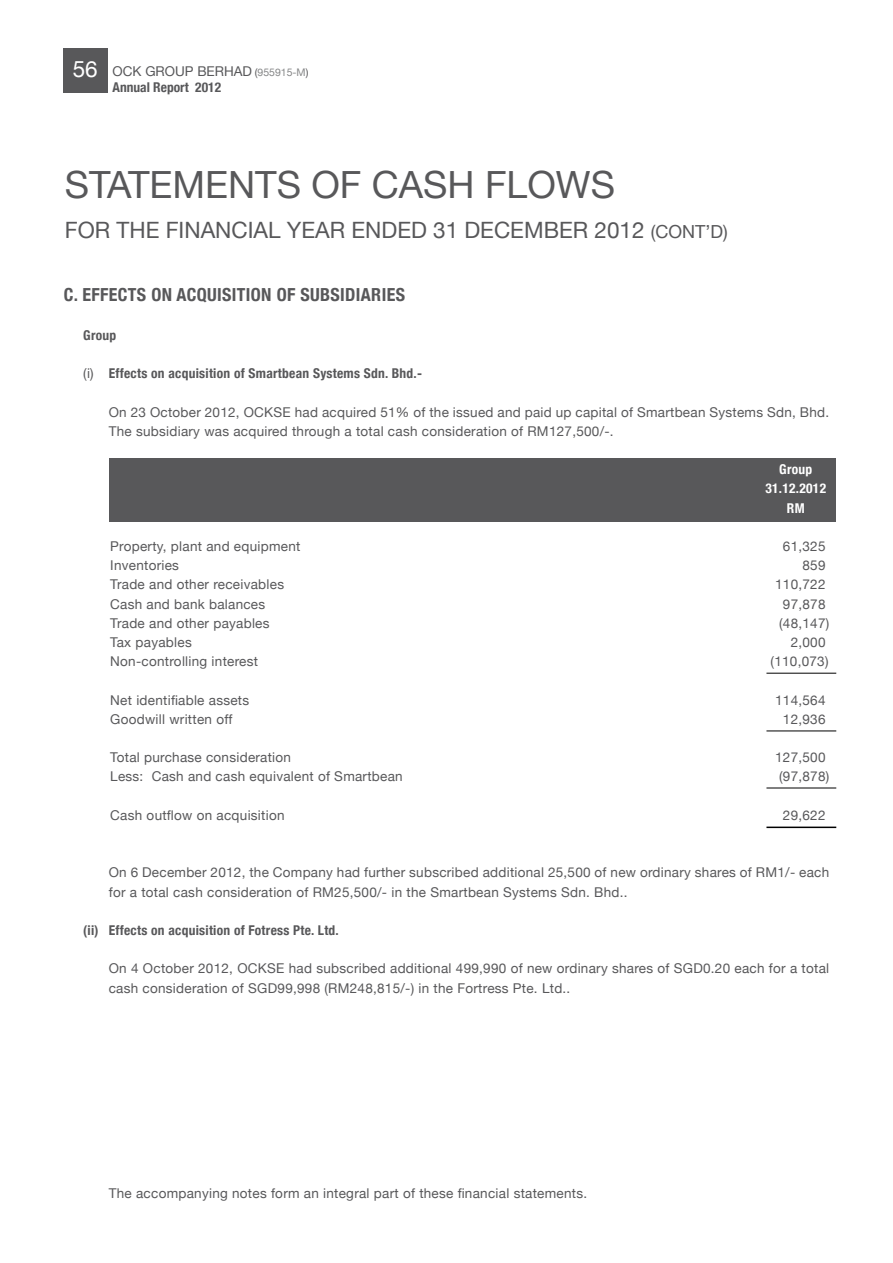
<style>
.page{position:relative;width:893px;height:1263px;background:#fff}
.page>*{position:absolute;margin:0;border:0;box-sizing:border-box;transform-origin:0 0}
.t1{font:37.5px "Helvetica Neue";color:#58585a}
.t2{font:22.5px "Helvetica Neue";color:#58585a}
.t3{font:22.5px "Helvetica Neue";color:#fff}
.t4{font:700 condensed 18px "Helvetica Neue";letter-spacing:.02em;color:#58585a}
.t5{font:18px "Helvetica Neue";color:#58585a}
.t6{font:13.5px/19.2px "Helvetica Neue";letter-spacing:.02em;color:#58585a}
.t7{font:700 condensed 13.5px "Helvetica Neue";letter-spacing:.02em;color:#58585a}
.t8{font:700 condensed 13.5px/16.2px "Helvetica Neue";color:#58585a}
.t9{font:700 condensed 13.5px/19.2px "Helvetica Neue";letter-spacing:.02em;color:#fff;text-align:center}
.s1{font-weight:400;font-stretch:normal}
.s2{font-weight:400;font-stretch:normal;font-size:10.5px}
.s3{font-weight:400;font-stretch:normal;font-size:10.5px;color:#878889}
.s4{font-size:18px}
</style>
<div class="page">
<div style="left:109px;top:458px;width:727px;height:64px;background:#58585a"></div>
<hr style="left:766px;top:673px;width:70px;height:1px;background:#000">
<hr style="left:766px;top:731px;width:70px;height:1px;background:#000">
<hr style="left:766px;top:788px;width:70px;height:1px;background:#000">
<hr style="left:766px;top:826px;width:70px;height:2px;background:#000">
<div style="left:63px;top:48px;width:45px;height:45px;background:#58585a"></div>
<h2 class="t3" style="left:73px;top:56px;width:27px">56</h2>
<p class="t8" style="left:113px;top:62px;width:197px"><span class="s1">OCK GROUP BERHAD</span> <span class="s2">(</span><span class="s3">955915-M</span><span class="s2">)<br></span>Annual Report 2012</p>
<h1 class="t1" style="left:65px;top:162px;width:552px">STATEMENTS OF CASH FLOWS</h1>
<h2 class="t2" style="left:65px;top:217px;width:604px">FOR THE FINANCIAL YEAR ENDED 31 DECEMBER 2012 <span class="s4">(cont</span></h2>
<h3 class="t5" style="left:705px;top:221px;width:24px">’d)</h3>
<h3 class="t4" style="left:64px;top:284px;width:82px">C. EFFECTSON</h3>
<h3 class="t4" style="left:176px;top:284px;width:79px">ACQUISITIONO</h3>
<h3 class="t4" style="left:287px;top:284px;width:119px">F SUBSI DIARIES</h3>
<p class="t7" style="left:83px;top:327px;width:35px">Group</p>
<p class="t7" style="left:83px;top:365px;width:340px"><span class="s1">(i)</span> Effects on acquisition of Smartbean Systems Sdn. Bhd.-</p>
<p class="t6" style="left:109px;top:402px;width:722px">On 23 October 2012, OCKSE had acquired 51% of the issued and paid up capital of Smartbean Systems Sdn, Bhd.<br>The subsidiary was acquired through a total cash consideration of RM127,500/-.</p>
<p class="t9" style="left:765px;top:460px;width:62px">Group<br>31.12.2012<br>RM</p>
<p class="t6" style="left:110px;top:536px;width:192px">Property, plant and equipment</p>
<p class="t6" style="left:783px;top:536px;width:44px">61,325</p>
<p class="t6" style="left:110px;top:556px;width:70px">Inventories</p>
<p class="t6" style="left:802px;top:556px;width:25px">859</p>
<p class="t6" style="left:110px;top:575px;width:175px">Trade and other receivables</p>
<p class="t6" style="left:775px;top:575px;width:52px">110,722</p>
<p class="t6" style="left:110px;top:594px;width:156px">Cash and bank balances</p>
<p class="t6" style="left:783px;top:594px;width:44px">97,878</p>
<p class="t6" style="left:110px;top:613px;width:161px">Trade and other payables</p>
<p class="t6" style="left:779px;top:613px;width:52px">(48,147)</p>
<p class="t6" style="left:110px;top:632px;width:83px">Tax payables</p>
<p class="t6" style="left:791px;top:632px;width:36px">2,000</p>
<p class="t6" style="left:110px;top:652px;width:149px">Non-controlling interest</p>
<p class="t6" style="left:771px;top:652px;width:59px">(110,073)</p>
<p class="t6" style="left:110px;top:690px;width:140px">Net identifiable assets</p>
<p class="t6" style="left:775px;top:690px;width:52px">114,564</p>
<p class="t6" style="left:110px;top:709px;width:124px">Goodwill written off</p>
<p class="t6" style="left:783px;top:709px;width:44px">12,936</p>
<p class="t6" style="left:110px;top:748px;width:182px">Total purchase consideration</p>
<p class="t6" style="left:775px;top:748px;width:52px">127,500</p>
<p class="t6" style="left:110px;top:767px;width:294px">Less: Cash and cash equivalent of Smartbean</p>
<p class="t6" style="left:779px;top:767px;width:52px">(97,878)</p>
<p class="t6" style="left:110px;top:805px;width:176px">Cash outflow on acquisition</p>
<p class="t6" style="left:783px;top:805px;width:44px">29,622</p>
<p class="t6" style="left:109px;top:863px;width:722px">On 6 December 2012, the Company had further subscribed additional 25,500 of new ordinary shares of RM1/- each for a total cash consideration of RM25,500/- in the Smartbean Systems Sdn. Bhd..</p>
<p class="t7" style="left:83px;top:922px;width:257px">(ii) Effects on acquisition of Fotress Pte. Ltd.</p>
<p class="t6" style="left:109px;top:959px;width:722px">On 4 October 2012, OCKSE had subscribed additional 499,990 of new ordinary shares of SGD0.20 each for a total cash consideration of SGD99,998 (RM248,815/-) in the Fortress Pte. Ltd..</p>
<p class="t6" style="left:109px;top:1183px;width:480px">The accompanying notes form an integral part of these financial statements.</p>
</div>
